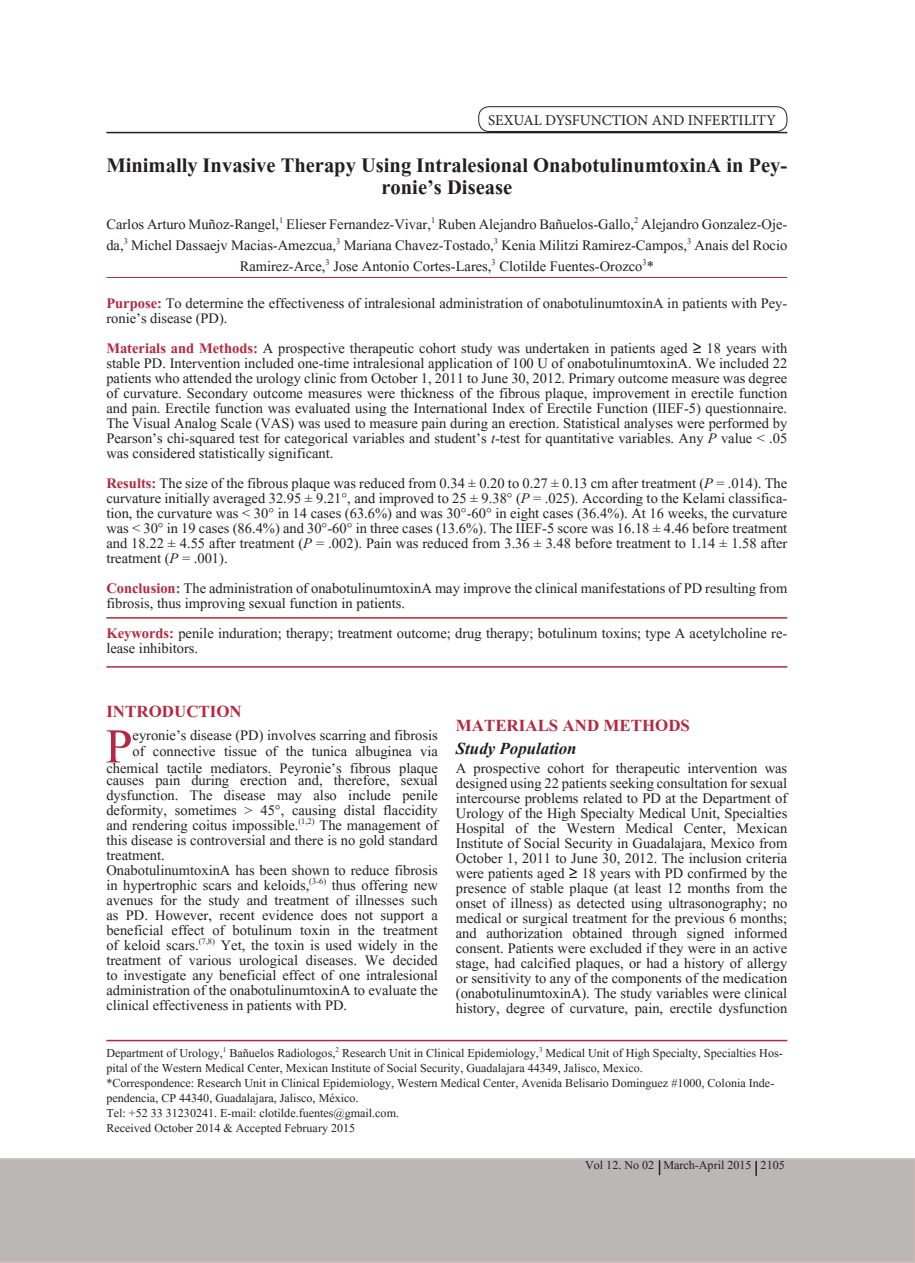
<style>
.page{position:relative;width:915px;height:1263px;background:#fff}
.page>*{position:absolute;margin:0;border:0;box-sizing:border-box;transform-origin:0 0}
.t1{font:60.15px "Aparajita";color:#b62841}
.t2{font:700 25.5px/22.5px "Aparajita";color:#231f20;text-align:center}
.t3{font:700 21px "Aparajita";color:#b62841}
.t4{font:italic 700 21px "Aparajita";color:#231f20}
.t5{font:18px/15px "Aparajita";color:#231f20;text-align:justify}
.t6{font:15px/15px "Aparajita";color:#231f20}
.t7{font:15px "Minion Pro";color:#231f20}
.s1{font-weight:700;color:#b62841}
.s2{font-family:"Calibri"}
.s3{font-style:italic}
</style>
<div class="page">
<div style="left:0;top:1158px;width:914px;height:105px;background:#bbb7b7"></div>
<svg style="left:754px;top:1161px;width:2px;height:17px"></svg>
<svg style="left:657px;top:1160px;width:3px;height:18px"></svg>
<hr style="left:106px;top:132px;width:681px;height:1px;background:#231f20">
<div style="left:478px;top:106px;width:309px;height:26px;border:1px solid #231f20;border-radius:10px"></div>
<hr style="left:106px;top:617px;width:681px;height:2px;background:#b62841">
<hr style="left:106px;top:666px;width:681px;height:2px;background:#b62841">
<hr style="left:106px;top:1040px;width:681px;height:1px;background:#b62841">
<hr style="left:106px;top:277px;width:681px;height:1px;background:#b62841">
<p class="t7" style="left:488px;top:110px;width:289px">SEXUAL DYSFUNCTION AND INFERTILITY</p>
<p class="t2" style="left:106px;top:156px;width:682px">Minimally Invasive Therapy Using Intralesional OnabotulinumtoxinA in Pey&shy;ronie’s Disease</p>
<p class="t5" style="left:106px;top:216px;width:682px;line-height:21px;text-align:center">Carlos Arturo Muñoz-Rangel,<sup>1</sup> Elieser Fernandez-Vivar,<sup>1</sup> Ruben Alejandro Bañuelos-Gallo,<sup>2</sup> Alejandro Gonzalez-Oje&shy;da,<sup>3</sup> Michel Dassaejv Macias-Amezcua,<sup>3</sup> Mariana Chavez-Tostado,<sup>3</sup> Kenia Militzi Ramirez-Campos,<sup>3</sup> Anais del Rocio<br>Ramirez-Arce,<sup>3</sup> Jose Antonio Cortes-Lares,<sup>3</sup> Clotilde Fuentes-Orozco<sup>3</sup>*</p>
<p class="t5" style="left:106px;top:297px;width:682px"><span class="s1">Purpose:</span> To determine the effectiveness of intralesional administration of onabotulinumtoxinA in patients with Pey&shy;ronie’s disease (PD).</p>
<p class="t5" style="left:106px;top:342px;width:682px"><span class="s1">Materials and Methods:</span> A prospective therapeutic cohort study was undertaken in patients aged <span class="s2">≥</span> 18 years with stable PD. Intervention included one-time intralesional application of 100 U of onabotulinumtoxinA. We included 22 patients who attended the urology clinic from October 1, 2011 to June 30, 2012. Primary outcome measure was degree of curvature. Secondary outcome measures were thickness of the fibrous plaque, improvement in erectile function and pain. Erectile function was evaluated using the International Index of Erectile Function (IIEF-5) questionnaire.<br>The Visual Analog Scale (VAS) was used to measure pain during an erection. Statistical analyses were performed by Pearson’s chi-squared test for categorical variables and student’s <span class="s3">t</span>-test for quantitative variables. Any <span class="s3">P</span> value &lt; .05 was considered statistically significant.</p>
<p class="t5" style="left:106px;top:477px;width:682px"><span class="s1">Results:</span> The size of the fibrous plaque was reduced from 0.34 ± 0.20 to 0.27 ± 0.13 cm after treatment (<span class="s3">P</span> = .014). The curvature initially averaged 32.95 ± 9.21°, and improved to 25 ± 9.38° (<span class="s3">P</span> = .025). According to the Kelami classifica&shy;tion, the curvature was &lt; 30° in 14 cases (63.6%) and was 30°-60° in eight cases (36.4%). At 16 weeks, the curvature was &lt; 30° in 19 cases (86.4%) and 30°-60° in three cases (13.6%). The IIEF-5 score was 16.18 ± 4.46 before treatment and 18.22 ± 4.55 after treatment (<span class="s3">P</span> = .002). Pain was reduced from 3.36 ± 3.48 before treatment to 1.14 ± 1.58 after treatment (<span class="s3">P</span> = .001).</p>
<p class="t5" style="left:106px;top:582px;width:682px"><span class="s1">Conclusion:</span> The administration of onabotulinumtoxinA may improve the clinical manifestations of PD resulting from fibrosis, thus improving sexual function in patients.</p>
<p class="t5" style="left:106px;top:627px;width:682px"><span class="s1">Keywords:</span> penile induration; therapy; treatment outcome; drug therapy; botulinum toxins; type A acetylcholine re&shy;lease inhibitors.</p>
<p class="t3" style="left:106px;top:702px;width:137px">INTRODUCTION</p>
<p class="t1" style="left:106px;top:717px;width:28px">P</p>
<p class="t3" style="left:455px;top:716px;width:235px">MATERIALS AND METHODS</p>
<p class="t4" style="left:455px;top:738px;width:122px">Study Population</p>
<p class="t5" style="left:455px;top:763px;width:333px">A prospective cohort for therapeutic intervention was designed using 22 patients seeking consultation for sexual intercourse problems related to PD at the Department of Urology of the High Specialty Medical Unit, Specialties Hospital of the Western Medical Center, Mexican Institute of Social Security in Guadalajara, Mexico from October 1, 2011 to June 30, 2012. The inclusion criteria were patients aged <span class="s2">≥</span> 18 years with PD confirmed by the presence of stable plaque (at least 12 months from the onset of illness) as detected using ultrasonography; no medical or surgical treatment for the previous 6 months; and authorization obtained through signed informed consent. Patients were excluded if they were in an active stage, had calcified plaques, or had a history of allergy or sensitivity to any of the components of the medication (onabotulinumtoxinA). The study variables were clinical history, degree of curvature, pain, erectile dysfunction</p>
<p class="t6" style="left:106px;top:1047px;width:677px">Department of Urology,<sup>1</sup> Bañuelos Radiologos,<sup>2</sup> Research Unit in Clinical Epidemiology,<sup>3</sup> Medical Unit of High Specialty, Specialties Hos&shy;pital of the Western Medical Center, Mexican Institute of Social Security, Guadalajara 44349, Jalisco, Mexico.</p>
<p class="t6" style="left:106px;top:1077px;width:669px">*Correspondence: Research Unit in Clinical Epidemiology, Western Medical Center, Avenida Belisario Dominguez #1000, Colonia Inde&shy;pendencia, CP 44340, Guadalajara, Jalisco, México.</p>
<p class="t6" style="left:106px;top:1107px;width:294px">Tel: +52 33 31230241. E-mail: clotilde.fuentes@gmail.com.</p>
<p class="t6" style="left:106px;top:1122px;width:250px">Received October 2014 &amp; Accepted February 2015</p>
<p class="t5" style="left:106px;top:729px;width:333px;line-height:16.5px;text-align:right">eyronie’s disease (PD) involves scarring and fibrosis<br>of connective tissue of the tunica albuginea via chemical tactile mediators. Peyronie’s fibrous plaque</p>
<p class="t5" style="left:106px;top:774px;width:333px">causes pain during erection and, therefore, sexual dysfunction. The disease may also include penile deformity, sometimes &gt; 45°, causing distal flaccidity and rendering coitus impossible.<sup>(1,2)</sup> The management of this disease is controversial and there is no gold standard treatment.</p>
<p class="t5" style="left:106px;top:864px;width:333px">OnabotulinumtoxinA has been shown to reduce fibrosis in hypertrophic scars and keloids,<sup>(3-6)</sup> thus offering new avenues for the study and treatment of illnesses such as PD. However, recent evidence does not support a beneficial effect of botulinum toxin in the treatment of keloid scars.<sup>(7,8)</sup> Yet, the toxin is used widely in the treatment of various urological diseases. We decided to investigate any beneficial effect of one intralesional administration of the onabotulinumtoxinA to evaluate the clinical effectiveness in patients with PD.</p>
<p class="t6" style="left:585px;top:1159px;width:201px">Vol 12. No 02 March-April 2015 2105</p>
</div>
